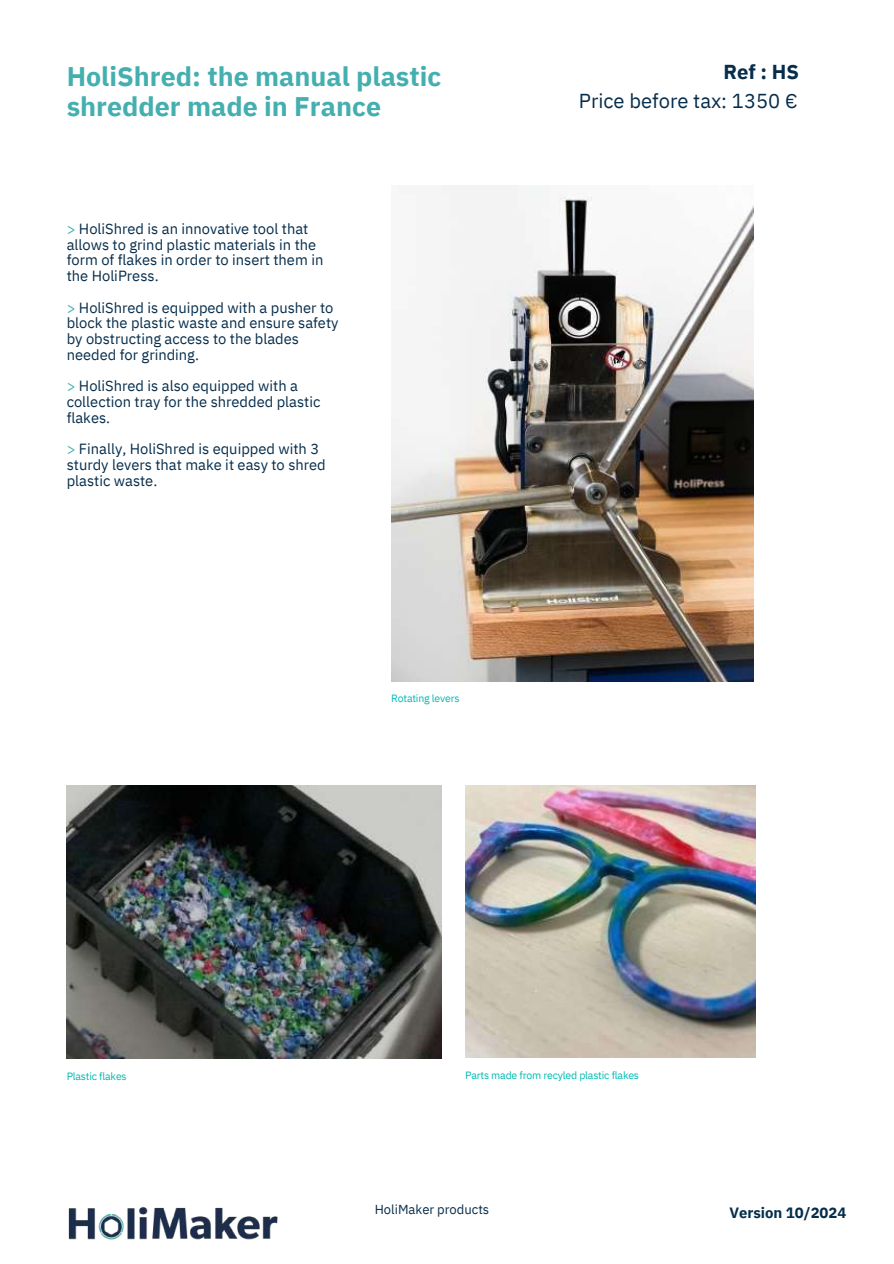
<style>
.page{position:relative;width:894px;height:1264px;background:#fff}
.page>*{position:absolute;margin:0;border:0;box-sizing:border-box;transform-origin:0 0}
.t1{font:700 26.85px/30.3px "IBM Plex Sans";color:#45afb0}
.t2{font:20.1px "IBM Plex Sans";color:#062d4b}
.t3{font:700 20.1px "IBM Plex Sans";color:#062d4b}
.t4{font:700 14.85px "IBM Plex Sans";color:#052e4b}
.t5{font:14.7px/15.8px "IBM Plex Sans";color:#062d4b}
.t6{font:13.05px "IBM Plex Sans";color:#062d4b}
.t7{font:10.5px "IBM Plex Sans";letter-spacing:-.015em;color:#00bab2}
.s1{color:#45afb0}
</style>
<div class="page">
<img style="left:391px;top:185px;width:362px;height:497px">
<img style="left:67px;top:785px;width:374px;height:273px">
<img style="left:465px;top:785px;width:290px;height:272px">
<img style="left:68px;top:1207px;width:210px;height:33px">
<h1 class="t1" style="left:67px;top:61px;width:376px">HoliShred: the manual plastic shredder made in France</h1>
<p class="t5" style="left:67px;top:220px;width:258px"><span class="s1">&gt;</span> HoliShred is an innovative tool that allows to grind plastic materials in the form of flakes in order to insert them in the HoliPress.</p>
<p class="t5" style="left:67px;top:299px;width:273px"><span class="s1">&gt;</span> HoliShred is equipped with a pusher to block the plastic waste and ensure safety by obstructing access to the blades needed for grinding.</p>
<p class="t5" style="left:67px;top:378px;width:255px"><span class="s1">&gt;</span> HoliShred is also equipped with a collection tray for the shredded plastic flakes.</p>
<p class="t5" style="left:67px;top:441px;width:260px"><span class="s1">&gt;</span> Finally, HoliShred is equipped with 3 sturdy levers that make it easy to shred plastic waste.</p>
<p class="t7" style="left:391px;top:691px;width:70px">Rotating levers</p>
<h2 class="t3" style="left:723px;top:59px;width:77px">Ref : HS</h2>
<h2 class="t2" style="left:578px;top:88px;width:220px">Price before tax: 1350 €</h2>
<p class="t7" style="left:67px;top:1068px;width:61px">Plastic flakes</p>
<p class="t7" style="left:465px;top:1067px;width:175px">Parts made from recyled plastic flakes</p>
<p class="t6" style="left:374px;top:1200px;width:116px">HoliMaker products</p>
<p class="t4" style="left:729px;top:1202px;width:118px">Version 10/2024</p>
</div>
